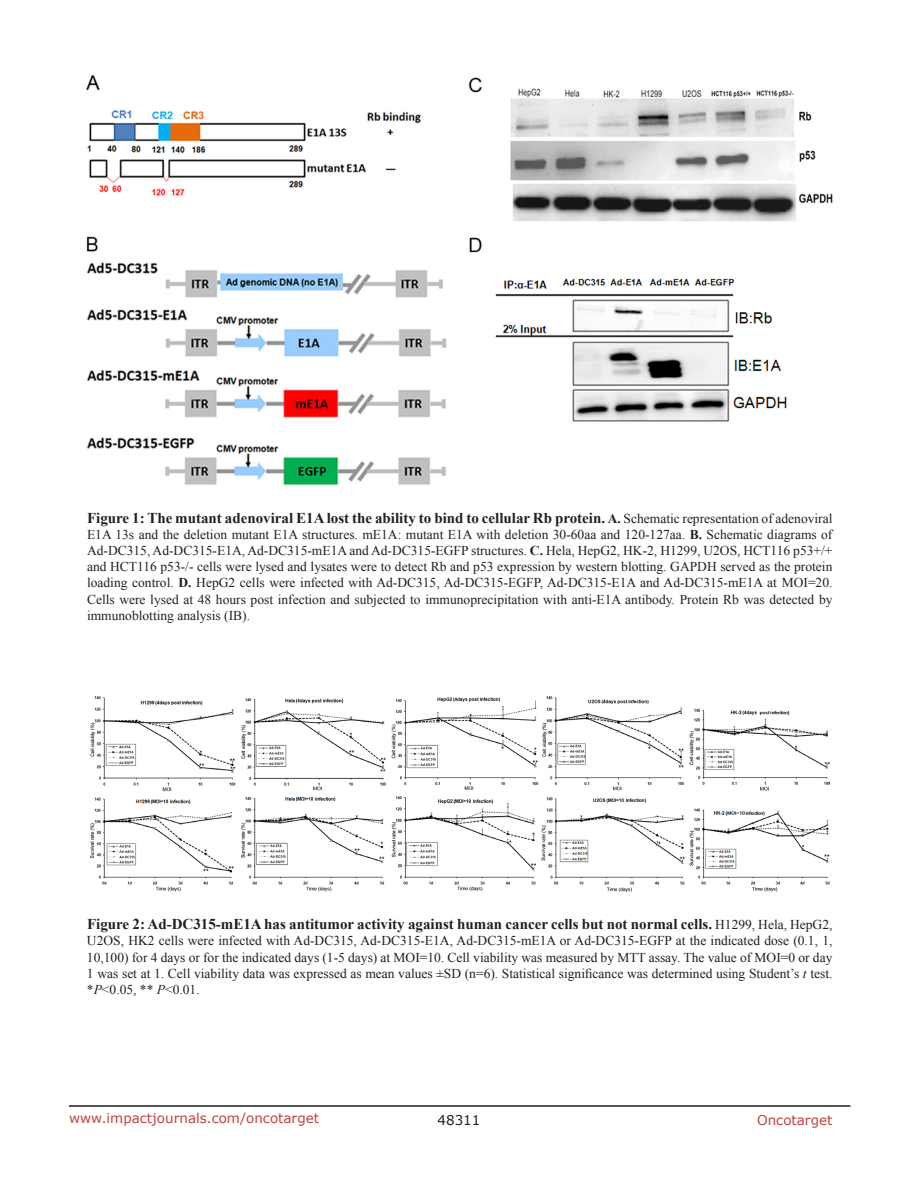
<style>
.page{position:relative;width:918px;height:1188px;background:#fff}
.page>*{position:absolute;margin:0;border:0;box-sizing:border-box;transform-origin:0 0}
.t1{font:700 15px "Times New Roman";color:#231f20}
.t2{font:13.5px/16.2px "Times New Roman";color:#231f20;text-align:justify}
.t3{font:13.5px "Verdana";color:#c24141}
.t4{font:13.5px "Verdana";color:#231f20}
.s1{font-size:13.5px}
.s2{font-weight:400;font-size:13.5px}
.s3{font-weight:700}
.s4{font-style:italic}
</style>
<div class="page">
<hr style="left:69px;top:1105px;width:781px;height:2px;background:#231f20">
<img style="left:87px;top:76px;width:746px;height:409px">
<img style="left:90px;top:697px;width:739px;height:195px">
<p class="t1" style="left:87px;top:507px;width:747px">Figure 1: The mutant adenoviral E1A lost the ability to bind to cellular Rb protein. <span class="s1">A.</span> <span class="s2">Schematic representation of adenoviral</span></p>
<p class="t2" style="left:87px;top:526px;width:747px">E1A 13s and the deletion mutant E1A structures. mE1A: mutant E1A with deletion 30-60aa and 120-127aa. <span class="s3">B.</span> Schematic diagrams of Ad-DC315, Ad-DC315-E1A, Ad-DC315-mE1A and Ad-DC315-EGFP structures. <span class="s3">C.</span> Hela, HepG2, HK-2, H1299, U2OS, HCT116 p53+/+ and HCT116 p53-/- cells were lysed and lysates were to detect Rb and p53 expression by western blotting. GAPDH served as the protein loading control. <span class="s3">D.</span> HepG2 cells were infected with Ad-DC315, Ad-DC315-EGFP, Ad-DC315-E1A and Ad-DC315-mE1A at MOI=20.<br>Cells were lysed at 48 hours post infection and subjected to immunoprecipitation with anti-E1A antibody. Protein Rb was detected by immunoblotting analysis (IB).</p>
<p class="t1" style="left:87px;top:914px;width:747px">Figure 2: Ad-DC315-mE1A has antitumor activity against human cancer cells but not normal cells. <span class="s2">H1299, Hela, HepG2,</span></p>
<p class="t2" style="left:87px;top:933px;width:747px">U2OS, HK2 cells were infected with Ad-DC315, Ad-DC315-E1A, Ad-DC315-mE1A or Ad-DC315-EGFP at the indicated dose (0.1, 1, 10,100) for 4 days or for the indicated days (1-5 days) at MOI=10. Cell viability was measured by MTT assay. The value of MOI=0 or day 1 was set at 1. Cell viability data was expressed as mean values ±SD (n=6). Statistical significance was determined using Student’s <span class="s4">t</span> test. *<span class="s4">P</span>&lt;0.05, ** <span class="s4">P</span>&lt;0.01.</p>
<p class="t3" style="left:69px;top:1109px;width:252px">www.impactjournals.com/oncotarget</p>
<p class="t4" style="left:438px;top:1111px;width:44px">48311</p>
<p class="t3" style="left:757px;top:1111px;width:77px">Oncotarget</p>
</div>
